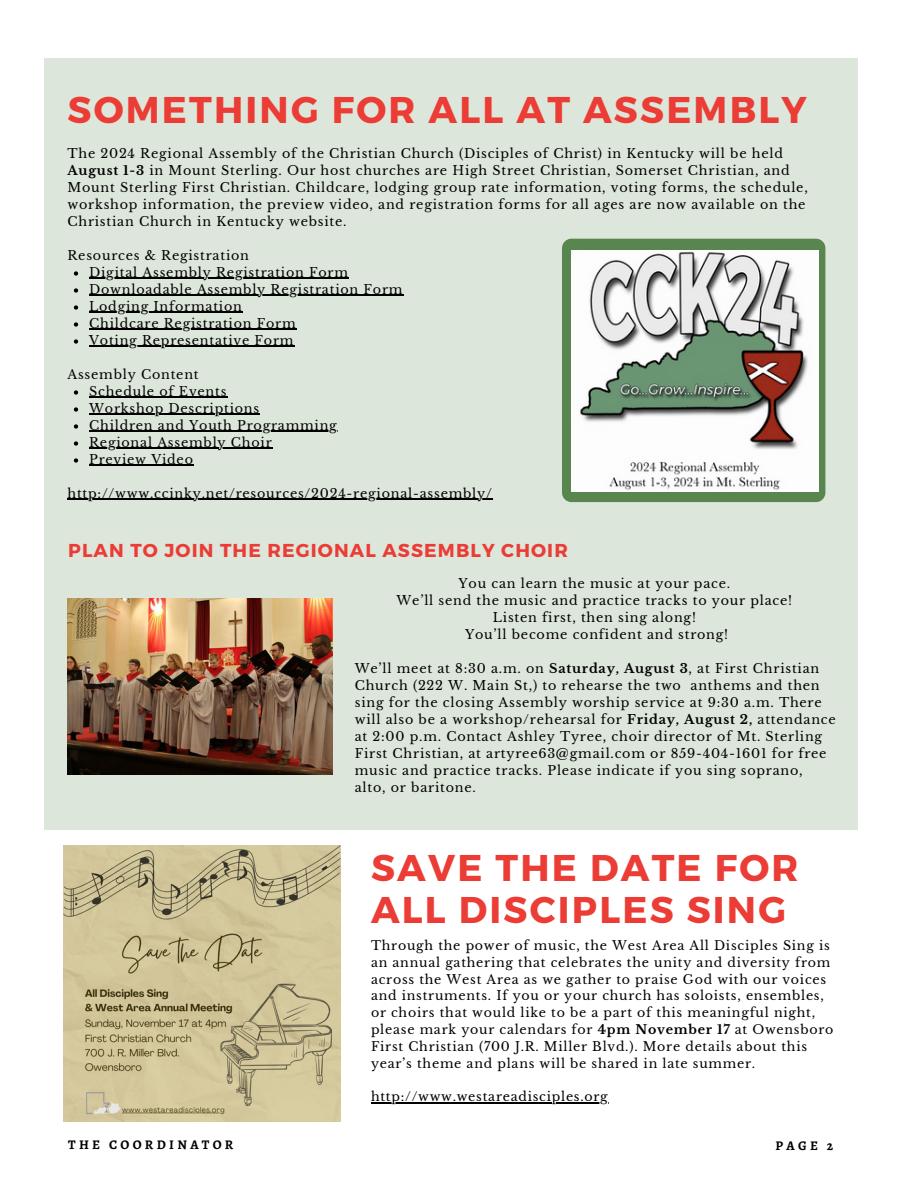
<style>
.page{position:relative;width:918px;height:1188px;background:#fff}
.page>*{position:absolute;margin:0;border:0;box-sizing:border-box;transform-origin:0 0}
.t1{font:700 37.2px/41.7px "Montserrat";letter-spacing:.06em;color:#eb3c35}
.t2{font:700 18.75px "Montserrat";letter-spacing:.06em;color:#eb3c35}
.t3{font:700 13.2px "Alegreya";letter-spacing:.25em;color:#000}
.t4{font:12.75px/17px "Libre Baskerville";letter-spacing:.06em;color:#000}
.t5{font:12.6px/16.8px "Libre Baskerville";letter-spacing:.06em;color:#000}
.s1{font-weight:700}
</style>
<div class="page">
<div style="left:44px;top:58px;width:814px;height:771px;background:#dde6db"></div>
<div style="left:562px;top:239px;width:263px;height:263px;background:#59864f;border-radius:9px"></div>
<img style="left:572px;top:251px;width:246px;height:240px">
<img style="left:67px;top:598px;width:266px;height:177px">
<svg style="left:74px;top:271px;width:4px;height:5px"></svg>
<hr style="left:89px;top:278px;width:260px;height:1px;background:#000">
<svg style="left:74px;top:288px;width:4px;height:5px"></svg>
<hr style="left:89px;top:295px;width:314px;height:1px;background:#000">
<svg style="left:74px;top:305px;width:4px;height:5px"></svg>
<hr style="left:89px;top:312px;width:154px;height:1px;background:#000">
<svg style="left:74px;top:322px;width:4px;height:5px"></svg>
<hr style="left:89px;top:329px;width:208px;height:1px;background:#000">
<svg style="left:74px;top:339px;width:4px;height:5px"></svg>
<hr style="left:89px;top:346px;width:205px;height:1px;background:#000">
<svg style="left:74px;top:390px;width:4px;height:5px"></svg>
<hr style="left:89px;top:397px;width:138px;height:1px;background:#000">
<svg style="left:74px;top:407px;width:4px;height:5px"></svg>
<hr style="left:89px;top:414px;width:171px;height:1px;background:#000">
<svg style="left:74px;top:424px;width:4px;height:5px"></svg>
<hr style="left:89px;top:431px;width:249px;height:1px;background:#000">
<svg style="left:74px;top:441px;width:4px;height:5px"></svg>
<hr style="left:89px;top:448px;width:184px;height:1px;background:#000">
<svg style="left:74px;top:458px;width:4px;height:5px"></svg>
<hr style="left:89px;top:465px;width:105px;height:1px;background:#000">
<hr style="left:67px;top:499px;width:426px;height:1px;background:#000">
<img style="left:63px;top:845px;width:277px;height:277px">
<hr style="left:371px;top:1102px;width:238px;height:1px;background:#000">
<p class="t1" style="left:67px;top:87px;width:741px">SOMETHING FOR ALL AT ASSEMBLY</p>
<p class="t4" style="left:67px;top:145px;width:742px">The 2024 Regional Assembly of the Christian Church (Disciples of Christ) in Kentucky will be held <span class="s1">August 1-3</span> in Mount Sterling. Our host churches are High Street Christian, Somerset Christian, and Mount Sterling First Christian. Childcare, lodging group rate information, voting forms, the schedule, workshop information, the preview video, and registration forms for all ages are now available on the Christian Church in Kentucky website.</p>
<p class="t4" style="left:67px;top:247px;width:183px">Resources &amp; Registration</p>
<p class="t4" style="left:89px;top:264px;width:260px">Digital Assembly Registration Form</p>
<p class="t4" style="left:89px;top:281px;width:315px">Downloadable Assembly Registration Form</p>
<p class="t4" style="left:89px;top:298px;width:154px">Lodging Information</p>
<p class="t4" style="left:89px;top:315px;width:208px">Childcare Registration Form</p>
<p class="t4" style="left:89px;top:332px;width:206px">Voting Representative Form</p>
<p class="t4" style="left:67px;top:366px;width:133px">Assembly Content</p>
<p class="t4" style="left:89px;top:383px;width:139px">Schedule of Events</p>
<p class="t4" style="left:89px;top:400px;width:172px">Workshop Descriptions</p>
<p class="t4" style="left:89px;top:417px;width:249px">Children and Youth Programming</p>
<p class="t4" style="left:89px;top:434px;width:184px">Regional Assembly Choir</p>
<p class="t4" style="left:89px;top:451px;width:105px">Preview Video</p>
<h2 class="t4" style="left:67px;top:485px;width:426px">http://www.ccinky.net/resources/2024-regional-assembly/</h2>
<p class="t2" style="left:68px;top:538px;width:501px">PLAN TO JOIN THE REGIONAL ASSEMBLY CHOIR</p>
<p class="t4" style="left:459px;top:575px;width:273px">You can learn the music at your pace.</p>
<p class="t4" style="left:397px;top:592px;width:397px">We’ll send the music and practice tracks to your place!</p>
<p class="t4" style="left:493px;top:609px;width:205px">Listen first, then sing along!</p>
<p class="t4" style="left:465px;top:626px;width:265px">You’ll become confident and strong!</p>
<p class="t4" style="left:355px;top:660px;width:483px">We’ll meet at 8:30 a.m. on <span class="s1">Saturday, August 3</span>, at First Christian Church (222 W. Main St,) to rehearse the two anthems and then sing for the closing Assembly worship service at 9:30 a.m. There will also be a workshop/rehearsal for <span class="s1">Friday, August 2,</span> attendance at 2:00 p.m. Contact Ashley Tyree, choir director of Mt. Sterling First Christian, at artyree63@gmail.com or 859-404-1601 for free music and practice tracks. Please indicate if you sing soprano, alto, or baritone.</p>
<h1 class="t1" style="left:371px;top:845px;width:429px">SAVE THE DATE FOR<br>ALL DISCIPLES SING</h1>
<p class="t5" style="left:371px;top:937px;width:464px">Through the power of music, the West Area All Disciples Sing is an annual gathering that celebrates the unity and diversity from across the West Area as we gather to praise God with our voices and instruments. If you or your church has soloists, ensembles, or choirs that would like to be a part of this meaningful night, please mark your calendars for <span class="s1">4pm November 17</span> at Owensboro First Christian (700 J.R. Miller Blvd.). More details about this year’s theme and plans will be shared in late summer.</p>
<p class="t5" style="left:371px;top:1088px;width:238px">http://www.westareadisciples.org</p>
<p class="t3" style="left:68px;top:1136px;width:167px">THE COORDINATOR</p>
<p class="t3" style="left:776px;top:1137px;width:59px">PAGE 2</p>
</div>
